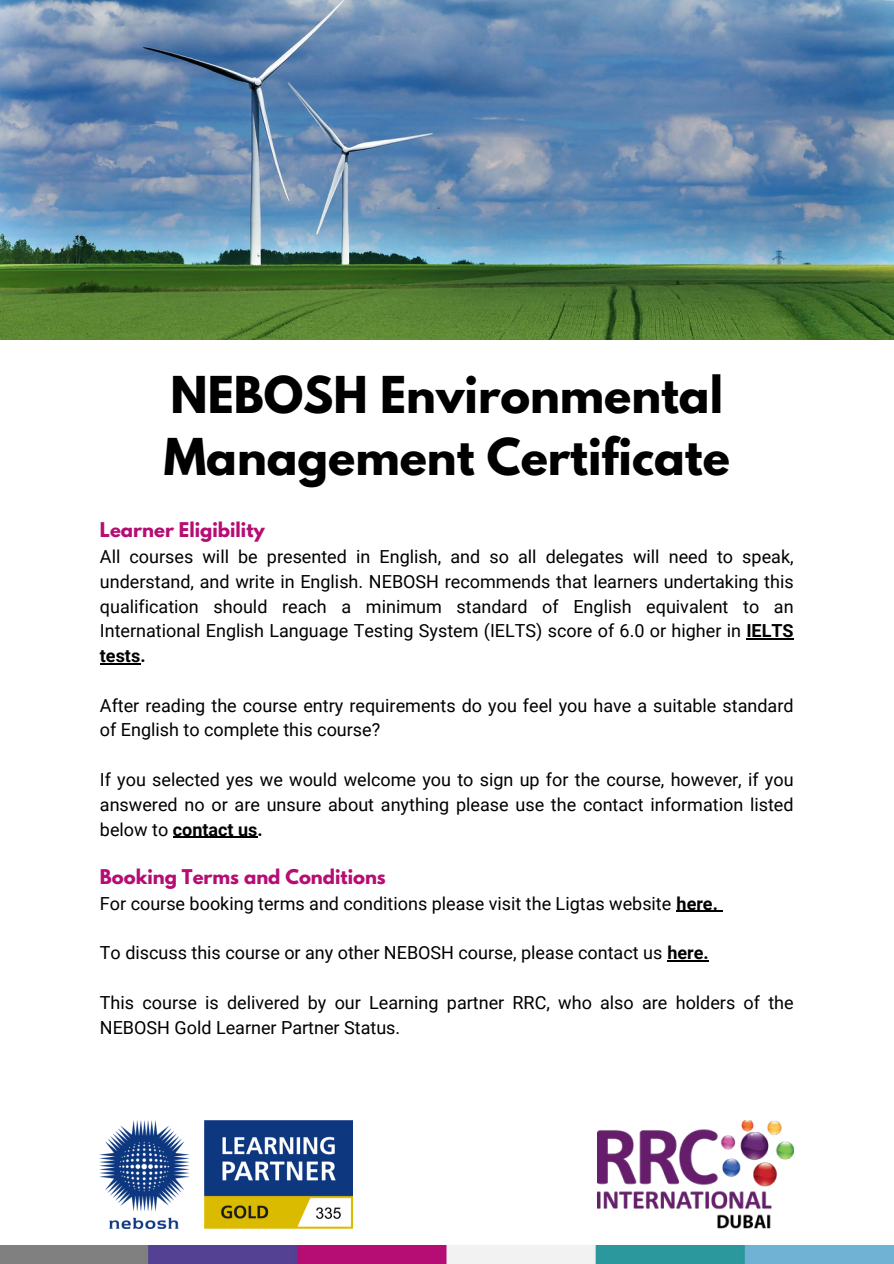
<style>
.page{position:relative;width:894px;height:1264px;background:#fff}
.page>*{position:absolute;margin:0;border:0;box-sizing:border-box;transform-origin:0 0}
.t1{font:700 45px/61.8px "League Spartan";color:#000}
.t2{font:18px/24.8px "Roboto";color:#000;text-align:justify}
.t3{font:700 18px "League Spartan";color:#b60d74}
.s1{font-weight:700}
</style>
<div class="page">
<img style="left:0;top:1245px;width:893px;height:18px">
<img style="left:0;top:0;width:892px;height:339px">
<hr style="left:746px;top:638px;width:47px;height:1px;background:#000">
<hr style="left:100px;top:663px;width:40px;height:1px;background:#000">
<hr style="left:173px;top:836px;width:84px;height:1px;background:#000">
<hr style="left:676px;top:910px;width:41px;height:2px;background:#000">
<hr style="left:667px;top:960px;width:41px;height:1px;background:#000">
<img style="left:100px;top:1120px;width:252px;height:108px">
<img style="left:597px;top:1120px;width:196px;height:108px">
<h1 class="t1" style="left:164px;top:369px;width:567px">NEBOSH Environmental<br>Management Certificate</h1>
<p class="t3" style="left:100px;top:521px;width:166px">Learner Eligibility</p>
<p class="t2" style="left:100px;top:544px;width:695px">All courses will be presented in English, and so all delegates will need to speak, understand, and write in English. NEBOSH recommends that learners undertaking this qualification should reach a minimum standard of English equivalent to an International English Language Testing System (IELTS) score of 6.0 or higher in <span class="s1">IELTS tests.</span></p>
<p class="t2" style="left:100px;top:693px;width:695px">After reading the course entry requirements do you feel you have a suitable standard of English to complete this course?</p>
<p class="t2" style="left:100px;top:767px;width:695px">If you selected yes we would welcome you to sign up for the course, however, if you answered no or are unsure about anything please use the contact information listed below to <span class="s1">contact us.</span></p>
<p class="t3" style="left:100px;top:867px;width:287px">Booking Terms and Conditions</p>
<p class="t2" style="left:100px;top:891px;width:619px">For course booking terms and conditions please visit the Ligtas website <span class="s1">here.</span></p>
<p class="t2" style="left:100px;top:940px;width:610px">To discuss this course or any other NEBOSH course, please contact us <span class="s1">here.</span></p>
<p class="t2" style="left:100px;top:990px;width:695px">This course is delivered by our Learning partner RRC, who also are holders of the<br>NEBOSH Gold Learner Partner Status.</p>
</div>
